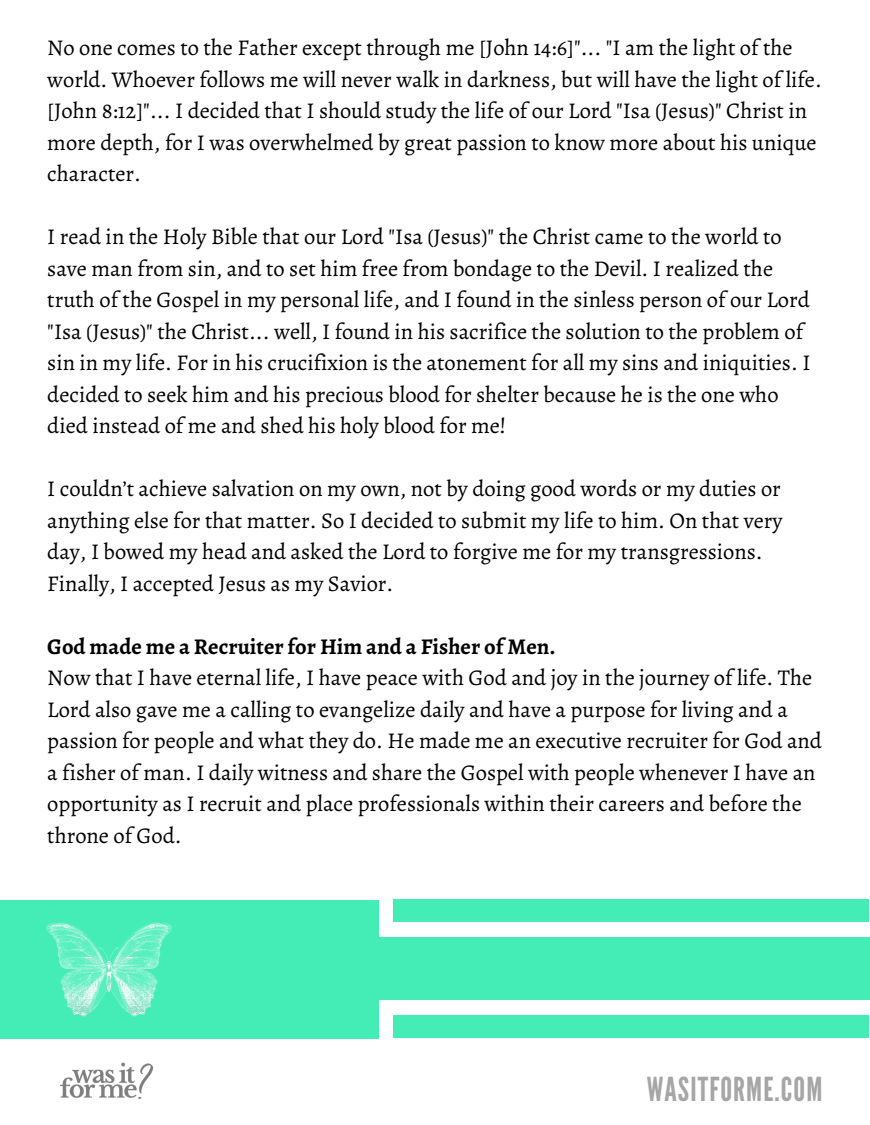
<style>
.page{position:relative;width:870px;height:1125px;background:#fff}
.page>*{position:absolute;margin:0;border:0;box-sizing:border-box;transform-origin:0 0}
.t1{font:33px "League Gothic";letter-spacing:.035em;color:#a6a6a6}
.t2{font:22.5px/31.5px "Alegreya";color:#000}
.t3{font:700 22.5px "Alegreya";color:#000}
</style>
<div class="page">
<img style="left:60px;top:1062px;width:94px;height:37px">
<div style="left:393px;top:1016px;width:475px;height:22px;background:#44edb6"></div>
<div style="left:0;top:900px;width:378px;height:138px;background:#44edb6"></div>
<div style="left:342px;top:937px;width:527px;height:63px;background:#44edb6"></div>
<div style="left:393px;top:900px;width:475px;height:22px;background:#44edb6"></div>
<img style="left:46px;top:922px;width:126px;height:94px">
<p class="t2" style="left:47px;top:32px;width:775px">No one comes to the Father except through me [John 14:6]"... "I am the light of the world. Whoever follows me will never walk in darkness, but will have the light of life. [John 8:12]"... I decided that I should study the life of our Lord "Isa (Jesus)" Christ in more depth, for I was overwhelmed by great passion to know more about his unique character.</p>
<p class="t2" style="left:47px;top:221px;width:764px">I read in the Holy Bible that our Lord "Isa (Jesus)" the Christ came to the world to save man from sin, and to set him free from bondage to the Devil. I realized the truth of the Gospel in my personal life, and I found in the sinless person of our Lord "Isa (Jesus)" the Christ... well, I found in his sacrifice the solution to the problem of sin in my life. For in his crucifixion is the atonement for all my sins and iniquities. I decided to seek him and his precious blood for shelter because he is the one who died instead of me and shed his holy blood for me!</p>
<p class="t2" style="left:47px;top:473px;width:736px">I couldn’t achieve salvation on my own, not by doing good words or my duties or anything else for that matter. So I decided to submit my life to him. On that very day, I bowed my head and asked the Lord to forgive me for my transgressions.<br>Finally, I accepted Jesus as my Savior.</p>
<p class="t3" style="left:47px;top:631px;width:509px">God made me a Recruiter for Him and a Fisher of Men.</p>
<p class="t2" style="left:47px;top:662px;width:775px">Now that I have eternal life, I have peace with God and joy in the journey of life. The Lord also gave me a calling to evangelize daily and have a purpose for living and a passion for people and what they do. He made me an executive recruiter for God and a fisher of man. I daily witness and share the Gospel with people whenever I have an opportunity as I recruit and place professionals within their careers and before the throne of God.</p>
<h1 class="t1" style="left:646px;top:1070px;width:177px">WASITFORME.COM</h1>
</div>
